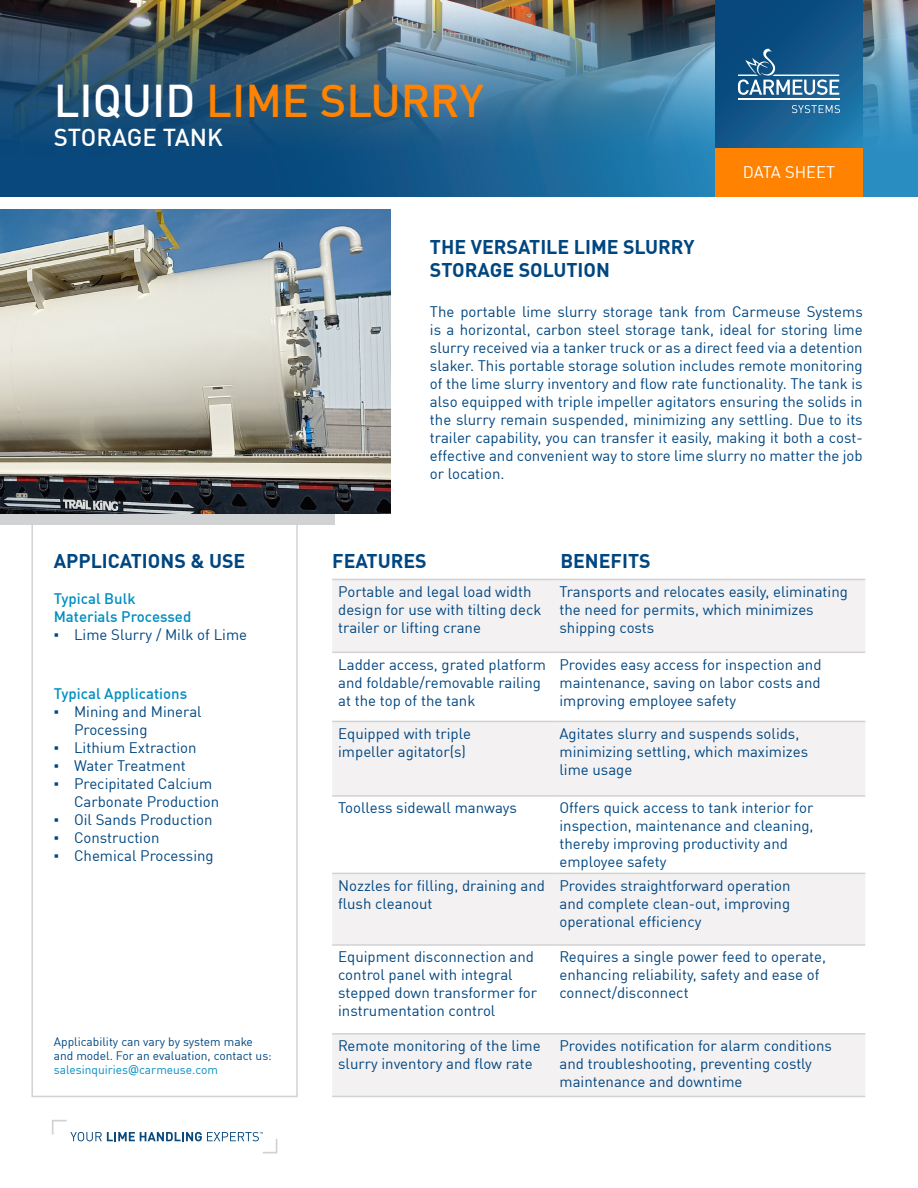
<style>
.page{position:relative;width:918px;height:1188px;background:#fff}
.page>*{position:absolute;margin:0;border:0;box-sizing:border-box;transform-origin:0 0}
.t1{font:500 45px "DIN Offc";color:#ff8200}
.t2{font:500 24px "DIN Offc";color:#fff}
.t3{font:700 19.5px/23.4px "DIN Offc";color:#004680}
.t4{font:16.5px "DIN Offc";color:#fff}
.t5{font:15px/18px "DIN Offc";color:#004680}
.t6{font:500 15px/18px "DIN Offc";color:#008ec1}
.t7{font:12px/14.4px "DIN Offc";color:#004680}
.s1{color:#fff}
.s2{font-family:"Arial"}
.s3{color:#008ec1}
.s4{font-family:"Tahoma";color:#008ec1}
</style>
<div class="page">
<img style="left:0;top:0;width:918px;height:197px">
<div style="left:715px;top:148px;width:148px;height:49px;background:#ff8200"></div>
<svg style="left:715px;top:0;width:148px;height:148px;background:#12588b"></svg>
<div style="left:31px;top:475px;width:267px;height:622px;border:2px solid #d1d2d4"></div>
<div style="left:0;top:498px;width:335px;height:26px;background:#d1d2d4"></div>
<svg style="left:738px;top:49px;width:101px;height:46px;background:#40769e"></svg>
<hr style="left:738px;top:98px;width:101px;height:2px;background:#fff">
<svg style="left:792px;top:105px;width:48px;height:8px"></svg>
<svg style="left:52px;top:1120px;width:225px;height:33px"></svg>
<svg style="left:332px;top:579px;width:533px;height:517px;fill:#f3f1f2"></svg>
<hr style="left:332px;top:579px;width:221px;height:1px;background:#d1d2d4">
<hr style="left:554px;top:579px;width:311px;height:1px;background:#d1d2d4">
<hr style="left:332px;top:652px;width:221px;height:1px;background:#d1d2d4">
<hr style="left:554px;top:652px;width:311px;height:1px;background:#d1d2d4">
<hr style="left:332px;top:721px;width:221px;height:1px;background:#d1d2d4">
<hr style="left:554px;top:721px;width:311px;height:1px;background:#d1d2d4">
<hr style="left:332px;top:795px;width:221px;height:2px;background:#d1d2d4">
<hr style="left:554px;top:795px;width:311px;height:2px;background:#d1d2d4">
<hr style="left:332px;top:873px;width:221px;height:1px;background:#d1d2d4">
<hr style="left:554px;top:873px;width:311px;height:1px;background:#d1d2d4">
<hr style="left:332px;top:944px;width:221px;height:2px;background:#d1d2d4">
<hr style="left:554px;top:944px;width:311px;height:2px;background:#d1d2d4">
<hr style="left:332px;top:1033px;width:221px;height:2px;background:#d1d2d4">
<hr style="left:554px;top:1033px;width:311px;height:2px;background:#d1d2d4">
<hr style="left:332px;top:1096px;width:221px;height:1px;background:#d1d2d4">
<hr style="left:554px;top:1096px;width:311px;height:1px;background:#d1d2d4">
<img style="left:0;top:210px;width:390px;height:303px">
<p class="t1" style="left:54px;top:72px;width:432px"><span class="s1">LIQUID</span> LIME SLURRY</p>
<p class="t2" style="left:54px;top:122px;width:171px">STORAGE TANK</p>
<p class="t4" style="left:743px;top:162px;width:94px">DATA SHEET</p>
<p class="t3" style="left:54px;top:548px;width:193px">APPLICATIONS &amp; USE</p>
<p class="t6" style="left:54px;top:589px;width:139px">Typical Bulk<br>Materials Processed</p>
<p class="t5" style="left:54px;top:625px;width:195px"><span class="s2">▪</span> Lime Slurry / Milk of Lime</p>
<p class="t6" style="left:54px;top:684px;width:135px">Typical Applications</p>
<p class="t5" style="left:74px;top:702px;width:129px;text-indent:-20px"><span class="s2">▪</span> Mining and Mineral<br>Processing</p>
<p class="t5" style="left:54px;top:738px;width:144px"><span class="s2">▪</span> Lithium Extraction</p>
<p class="t5" style="left:54px;top:756px;width:133px"><span class="s2">▪</span> Water Treatment</p>
<p class="t5" style="left:74px;top:774px;width:147px;text-indent:-20px"><span class="s2">▪</span> Precipitated Calcium<br>Carbonate Production</p>
<p class="t5" style="left:54px;top:810px;width:160px"><span class="s2">▪</span> Oil Sands Production</p>
<p class="t5" style="left:54px;top:828px;width:107px"><span class="s2">▪</span> Construction</p>
<p class="t5" style="left:54px;top:846px;width:161px"><span class="s2">▪</span> Chemical Processing</p>
<p class="t7" style="left:54px;top:1034px;width:220px">Applicability can vary by system make and model. For an evaluation, contact us: <span class="s3">salesinquiries</span><span class="s4">@</span><span class="s3">carmeuse.com</span></p>
<p class="t3" style="left:430px;top:234px;width:266px">THE VERSATILE LIME SLURRY<br>STORAGE SOLUTION</p>
<p class="t5" style="left:430px;top:302px;width:434px;text-align:justify">The portable lime slurry storage tank from Carmeuse Systems is a horizontal, carbon steel storage tank, ideal for storing lime slurry received via a tanker truck or as a direct feed via a detention slaker. This portable storage solution includes remote monitoring of the lime slurry inventory and flow rate functionality. The tank is also equipped with triple impeller agitators ensuring the solids in the slurry remain suspended, minimizing any settling. Due to its trailer capability, you can transfer it easily, making it both a cost&shy;effective and convenient way to store lime slurry no matter the job or location.</p>
<p class="t3" style="left:332px;top:548px;width:96px">FEATURES</p>
<p class="t3" style="left:560px;top:548px;width:92px">BENEFITS</p>
<p class="t5" style="left:338px;top:582px;width:205px">Portable and legal load width design for use with tilting deck trailer or lifting crane</p>
<p class="t5" style="left:560px;top:582px;width:290px">Transports and relocates easily, eliminating the need for permits, which minimizes shipping costs</p>
<p class="t5" style="left:338px;top:655px;width:209px">Ladder access, grated platform and foldable/removable railing at the top of the tank</p>
<p class="t5" style="left:560px;top:655px;width:264px;text-align:justify">Provides easy access for inspection and maintenance, saving on labor costs and improving employee safety</p>
<p class="t5" style="left:338px;top:724px;width:134px">Equipped with triple impeller agitator(s)</p>
<p class="t5" style="left:560px;top:724px;width:250px">Agitates slurry and suspends solids, minimizing settling, which maximizes lime usage</p>
<p class="t5" style="left:338px;top:799px;width:180px">Toolless sidewall manways</p>
<p class="t5" style="left:560px;top:799px;width:256px">Offers quick access to tank interior for inspection, maintenance and cleaning, thereby improving productivity and employee safety</p>
<p class="t5" style="left:338px;top:876px;width:208px">Nozzles for filling, draining and flush cleanout</p>
<p class="t5" style="left:560px;top:876px;width:233px">Provides straightforward operation</p>
<p class="t5" style="left:560px;top:894px;width:232px">and complete clean-out, improving operational efficiency</p>
<p class="t5" style="left:338px;top:948px;width:200px">Equipment disconnection and control panel with integral stepped down transformer for instrumentation control</p>
<p class="t5" style="left:560px;top:948px;width:268px">Requires a single power feed to operate, enhancing reliability, safety and ease of connect/disconnect</p>
<p class="t5" style="left:338px;top:1037px;width:204px">Remote monitoring of the lime slurry inventory and flow rate</p>
<p class="t5" style="left:560px;top:1037px;width:274px">Provides notification for alarm conditions and troubleshooting, preventing costly maintenance and downtime</p>
</div>
